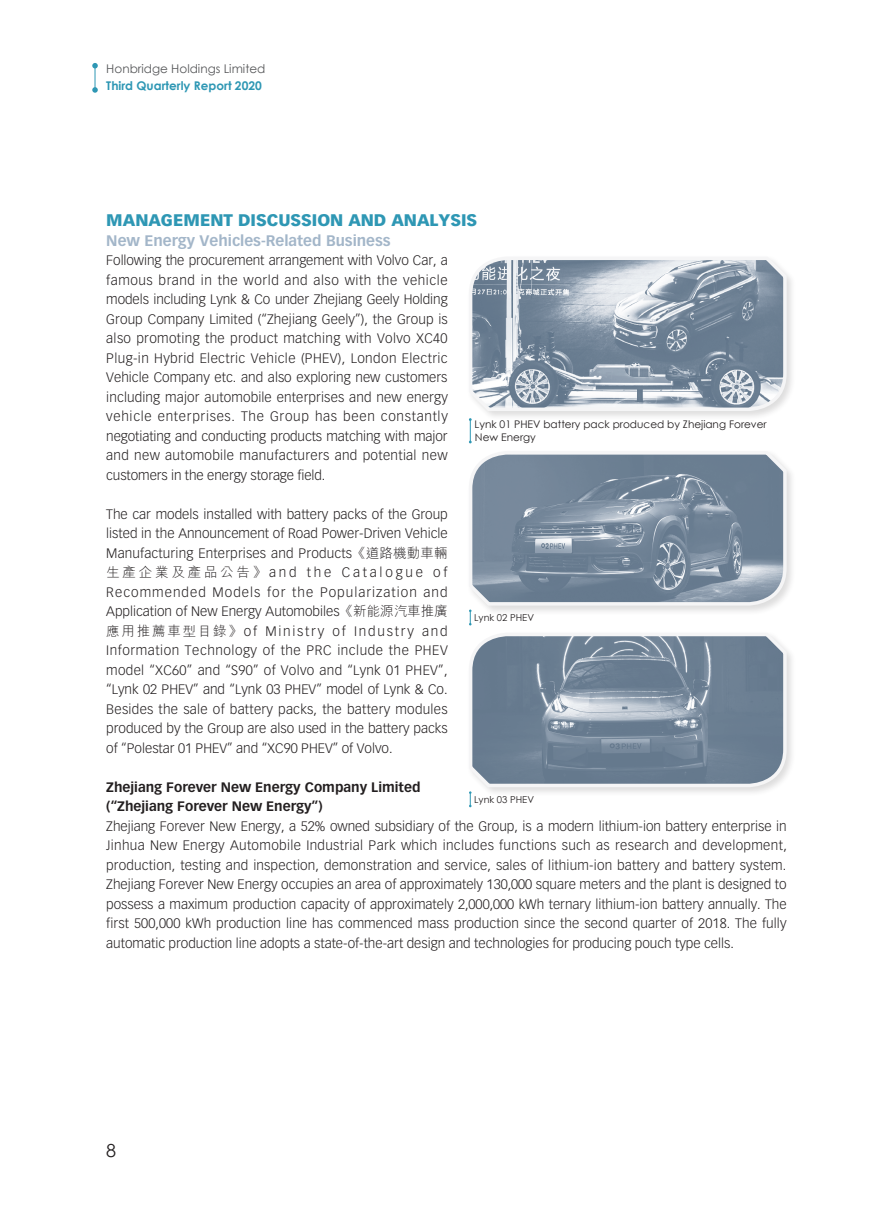
<style>
.page{position:relative;width:893px;height:1212px;background:#fff}
.page>*{position:absolute;margin:0;border:0;box-sizing:border-box;transform-origin:0 0}
.t1{font:18px "Century Gothic";color:#231f20}
.t2{font:900 16.5px "Vectora LT Std";color:#2e97b4}
.t3{font:700 15px "Vectora LT Std";color:#a3b6c9}
.t4{font:300 13.5px/19.5px "Vectora LT Std";color:#231f20;text-align:justify}
.t5{font:700 13.5px/19.5px "Vectora LT Std";color:#231f20}
.t6{font:12px "Century Gothic";color:#57585a}
.t7{font:700 12px "Century Gothic";color:#2e97b4}
.t8{font:10.5px/13.5px "Century Gothic";color:#231f20}
.t9{font:9.45px "Century Gothic";color:#231f20}
.s1{font-family:"M Hei HK"}
</style>
<div class="page">
<svg style="left:92px;top:63px;width:6px;height:30px"></svg>
<svg style="left:469px;top:421px;width:3px;height:22px"></svg>
<svg style="left:469px;top:615px;width:2px;height:10px"></svg>
<div style="left:467px;top:254px;width:329px;height:167px;background:#231f20;opacity:.15"></div>
<svg style="left:467px;top:255px;width:321px;height:158px"></svg>
<div style="left:467px;top:449px;width:329px;height:166px;background:#231f20;opacity:.15"></div>
<svg style="left:467px;top:449px;width:321px;height:158px;background:#8796a7"></svg>
<div style="left:467px;top:630px;width:329px;height:167px;background:#231f20;opacity:.15"></div>
<svg style="left:467px;top:631px;width:321px;height:158px;background:#8292a3"></svg>
<svg style="left:469px;top:791px;width:2px;height:16px"></svg>
<p class="t6" style="left:106px;top:61px;width:161px">Honbridge Holdings Limited</p>
<p class="t7" style="left:106px;top:76px;width:157px">Third Quarterly Report 2020</p>
<p class="t2" style="left:106px;top:210px;width:372px">MANAGEMENT DISCUSSION AND ANALYSIS</p>
<p class="t3" style="left:106px;top:231px;width:286px">New Energy Vehicles-Related Business</p>
<p class="t4" style="left:106px;top:251px;width:343px">Following the procurement arrangement with Volvo Car, a famous brand in the world and also with the vehicle models including Lynk &amp; Co under Zhejiang Geely Holding Group Company Limited (“Zhejiang Geely”), the Group is also promoting the product matching with Volvo XC40<br>Plug-in Hybrid Electric Vehicle (PHEV), London Electric Vehicle Company etc. and also exploring new customers including major automobile enterprises and new energy vehicle enterprises. The Group has been constantly negotiating and conducting products matching with major and new automobile manufacturers and potential new customers in the energy storage field.</p>
<p class="t4" style="left:106px;top:504px;width:343px">The car models installed with battery packs of the Group listed in the Announcement of Road Power-Driven Vehicle Manufacturing Enterprises and Products<span class="s1">《道路機動車輛生產企業及產品公告》</span>and the Catalogue of Recommended Models for the Popularization and Application of New Energy Automobiles<span class="s1">《新能源汽車推廣應用推薦車型目錄》</span>of Ministry of Industry and Information Technology of the PRC include the PHEV model “XC60” and “S90” of Volvo and “Lynk 01 PHEV”, “Lynk 02 PHEV” and “Lynk 03 PHEV” model of Lynk &amp; Co.<br>Besides the sale of battery packs, the battery modules produced by the Group are also used in the battery packs of “Polestar 01 PHEV” and “XC90 PHEV” of Volvo.</p>
<p class="t5" style="left:106px;top:777px;width:316px">Zhejiang Forever New Energy Company Limited (“Zhejiang Forever New Energy”)</p>
<p class="t4" style="left:106px;top:816px;width:682px">Zhejiang Forever New Energy, a 52% owned subsidiary of the Group, is a modern lithium-ion battery enterprise in Jinhua New Energy Automobile Industrial Park which includes functions such as research and development, production, testing and inspection, demonstration and service, sales of lithium-ion battery and battery system.<br>Zhejiang Forever New Energy occupies an area of approximately 130,000 square meters and the plant is designed to possess a maximum production capacity of approximately 2,000,000 kWh ternary lithium-ion battery annually. The first 500,000 kWh production line has commenced mass production since the second quarter of 2018. The fully automatic production line adopts a state-of-the-art design and technologies for producing pouch type cells.</p>
<p class="t8" style="left:475px;top:417px;width:294px">Lynk 01 PHEV battery pack produced by Zhejiang Forever<br>New Energy</p>
<p class="t9" style="left:474px;top:611px;width:61px">Lynk 02 PHEV</p>
<p class="t9" style="left:474px;top:793px;width:61px">Lynk 03 PHEV</p>
<h1 class="t1" style="left:106px;top:1138px;width:11px">8</h1>
</div>
